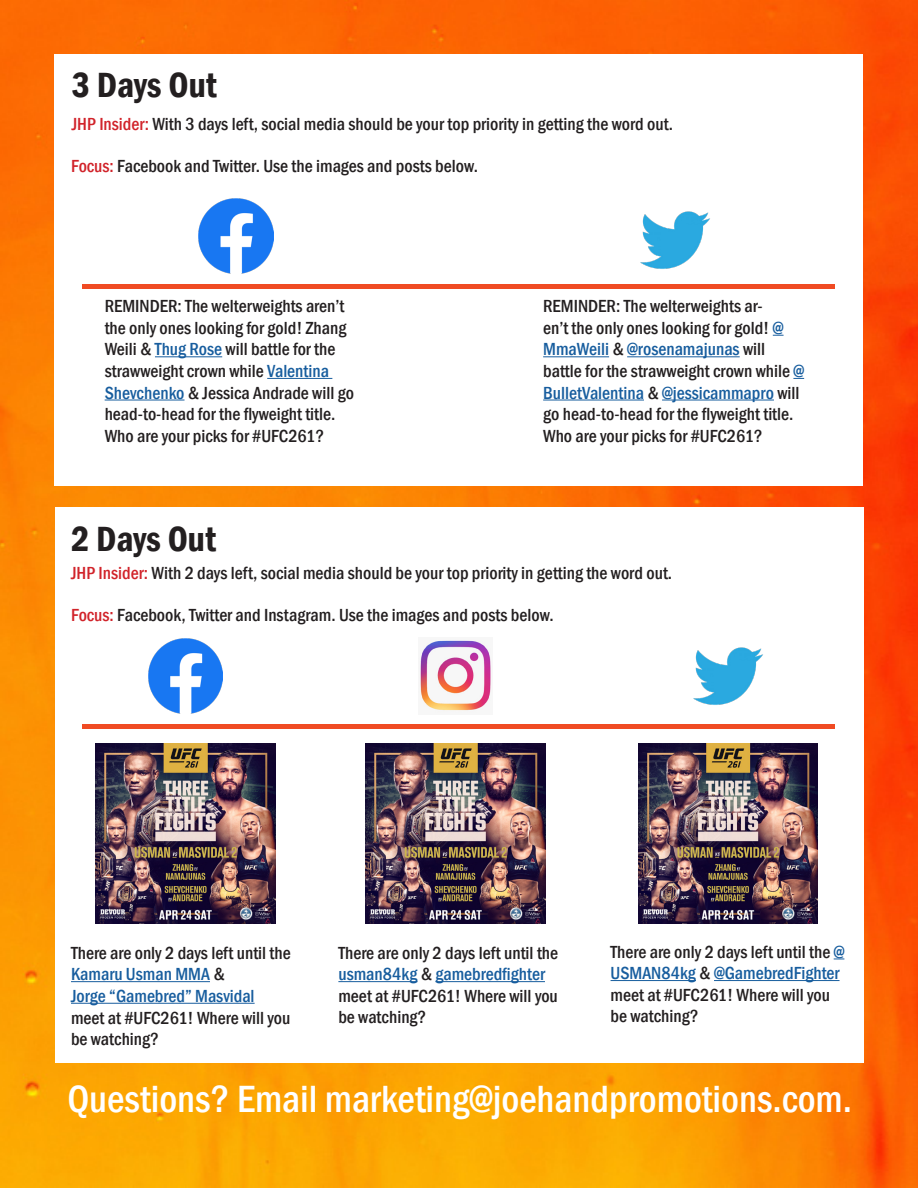
<style>
.page{position:relative;width:918px;height:1188px;background:#fff}
.page>*{position:absolute;margin:0;border:0;box-sizing:border-box;transform-origin:0 0}
.t1{font:500 condensed 39px "Franklin Gothic";color:#fff}
.t2{font:600 condensed 36px "Franklin Gothic";color:#231f20}
.t3{font:500 condensed 18px/21.6px "Franklin Gothic";color:#231f20}
.t4{font:500 condensed 18px "Franklin Gothic";color:#175d9e}
.s1{color:#d1232a}
.s2{color:#175d9e}
</style>
<div class="page">
<img style="left:0;top:0;width:918px;height:1188px">
<div style="left:55px;top:55px;width:808px;height:431px;background:#fff"></div>
<div style="left:83px;top:284px;width:752px;height:5px;background:#f04b23"></div>
<hr style="left:155px;top:356px;width:67px;height:1px;background:#175d9e">
<hr style="left:267px;top:378px;width:65px;height:1px;background:#175d9e">
<hr style="left:105px;top:400px;width:80px;height:1px;background:#175d9e">
<div style="left:56px;top:508px;width:808px;height:555px;background:#fff"></div>
<div style="left:83px;top:724px;width:752px;height:5px;background:#f04b23"></div>
<hr style="left:71px;top:981px;width:139px;height:1px;background:#175d9e">
<hr style="left:71px;top:1003px;width:184px;height:1px;background:#175d9e">
<img style="left:96px;top:744px;width:180px;height:180px">
<img style="left:366px;top:744px;width:180px;height:180px">
<img style="left:638px;top:744px;width:180px;height:180px">
<img style="left:199px;top:199px;width:74px;height:74px">
<img style="left:149px;top:639px;width:74px;height:74px">
<img style="left:420px;top:640px;width:71px;height:72px">
<img style="left:640px;top:211px;width:70px;height:58px">
<img style="left:693px;top:647px;width:70px;height:58px">
<hr style="left:543px;top:356px;width:66px;height:1px;background:#175d9e">
<hr style="left:627px;top:356px;width:113px;height:1px;background:#175d9e">
<hr style="left:543px;top:400px;width:101px;height:1px;background:#175d9e">
<hr style="left:662px;top:400px;width:112px;height:1px;background:#175d9e">
<hr style="left:611px;top:980px;width:85px;height:1px;background:#175d9e">
<hr style="left:714px;top:980px;width:126px;height:1px;background:#175d9e">
<hr style="left:338px;top:981px;width:79px;height:1px;background:#175d9e">
<hr style="left:435px;top:981px;width:110px;height:1px;background:#175d9e">
<p class="t2" style="left:72px;top:61px;width:147px">3 Days Out</p>
<p class="t3" style="left:72px;top:113px;width:603px"><span class="s1">JHP Insider:</span> With 3 days left, social media should be your top priority in getting the word out.</p>
<p class="t3" style="left:71px;top:155px;width:409px"><span class="s1">Focus:</span> Facebook and Twitter. Use the images and posts below.</p>
<p class="t3" style="left:105px;top:295px;width:251px">REMINDER: The welterweights aren’t the only ones looking for gold! Zhang Weili &amp; <span class="s2">Thug Rose</span> will battle for the strawweight crown while <span class="s2">Valentina Shevchenko</span> &amp; Jessica Andrade will go head-to-head for the flyweight title.<br>Who are your picks for #UFC261?</p>
<p class="t3" style="left:543px;top:295px;width:263px">REMINDER: The welterweights ar-<br>en’t the only ones looking for gold! <span class="s2">@ MmaWeili</span> &amp; <span class="s2">@rosenamajunas</span> will battle for the strawweight crown while <span class="s2">@ BulletValentina</span> &amp; <span class="s2">@jessicammapro</span> will go head-to-head for the flyweight title.<br>Who are your picks for #UFC261?</p>
<p class="t2" style="left:71px;top:515px;width:147px">2 Days Out</p>
<p class="t3" style="left:71px;top:562px;width:603px"><span class="s1">JHP Insider:</span> With 2 days left, social media should be your top priority in getting the word out.</p>
<p class="t3" style="left:71px;top:604px;width:484px"><span class="s1">Focus:</span> Facebook, Twitter and Instagram. Use the images and posts below.</p>
<p class="t3" style="left:611px;top:941px;width:235px">There are only 2 days left until the <span class="s2">@<br>USMAN84kg</span> &amp; <span class="s2">@GamebredFighter</span></p>
<p class="t3" style="left:611px;top:984px;width:221px">meet at #UFC261! Where will you be watching?</p>
<p class="t3" style="left:338px;top:942px;width:221px">There are only 2 days left until the <span class="s2">usman84kg</span> &amp; <span class="s2">gamebredfighter</span></p>
<p class="t3" style="left:338px;top:985px;width:221px">meet at #UFC261! Where will you be watching?</p>
<p class="t3" style="left:71px;top:942px;width:221px">There are only 2 days left until the<br><span class="s2">Kamaru Usman MMA</span> &amp;</p>
<p class="t4" style="left:71px;top:984px;width:185px">Jorge “Gamebred” Masvidal</p>
<p class="t3" style="left:71px;top:1007px;width:221px">meet at #UFC261! Where will you be watching?</p>
<p class="t1" style="left:67px;top:1073px;width:786px">Questions? Email marketing@joehandpromotions.com.</p>
</div>
